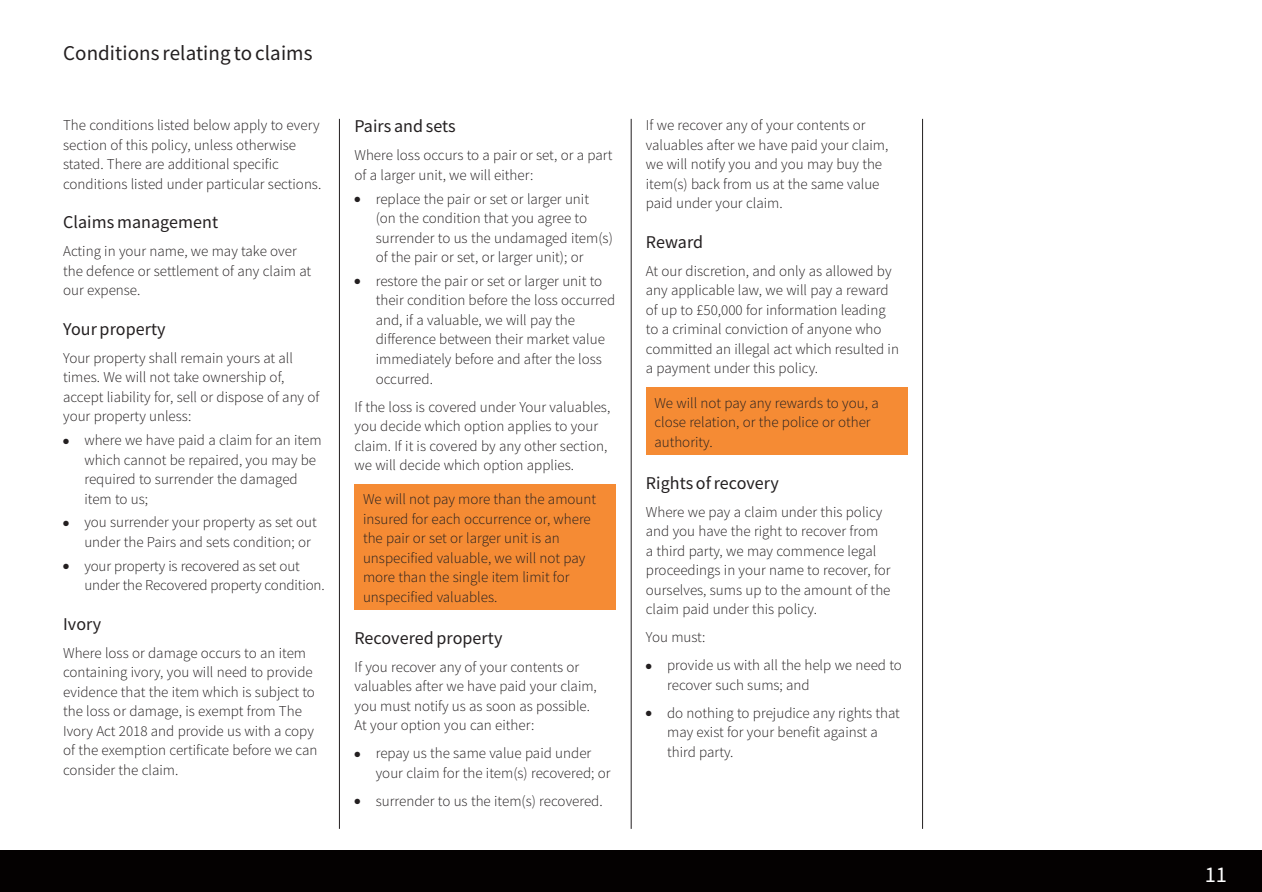
<style>
.page{position:relative;width:1262px;height:892px;background:#fff}
.page>*{position:absolute;margin:0;border:0;box-sizing:border-box;transform-origin:0 0}
.t1{font:22.5px "Source Sans Pro";color:#fff}
.t2{font:21px "Source Sans Pro";letter-spacing:.005em;color:#231f20}
.t3{font:18px "Source Sans Pro";letter-spacing:.005em;color:#231f20}
.t4{font:300 15px/19.5px "Source Sans Pro";color:#231f20}
</style>
<div class="page">
<div style="left:0;top:850px;width:1261px;height:42px;background:#040101"></div>
<hr style="left:339px;top:119px;width:1px;height:709px;background:#231f20">
<hr style="left:631px;top:119px;width:1px;height:709px;background:#231f20">
<hr style="left:922px;top:119px;width:1px;height:709px;background:#231f20">
<div style="left:646px;top:388px;width:261px;height:67px;background:#f58b34"></div>
<div style="left:354px;top:484px;width:262px;height:126px;background:#f58b34"></div>
<h2 class="t2" style="left:63px;top:40px;width:251px">Conditions relating to claims</h2>
<p class="t4" style="left:63px;top:115px;width:260px">The conditions listed below apply to every section of this policy, unless otherwise stated. There are additional specific conditions listed under particular sections.</p>
<p class="t3" style="left:63px;top:211px;width:156px">Claims management</p>
<p class="t4" style="left:63px;top:241px;width:249px">Acting in your name, we may take over the defence or settlement of any claim at our expense.</p>
<p class="t3" style="left:63px;top:317px;width:104px">Your property</p>
<p class="t4" style="left:63px;top:348px;width:258px">Your property shall remain yours at all times. We will not take ownership of, accept liability for, sell or dispose of any of your property unless:</p>
<p class="t4" style="left:84px;top:430px;width:239px;text-indent:-21px">● where we have paid a claim for an item which cannot be repaired, you may be required to surrender the damaged item to us;</p>
<p class="t4" style="left:84px;top:512px;width:234px;text-indent:-21px">● you surrender your property as set out under the Pairs and sets condition; or</p>
<p class="t4" style="left:84px;top:556px;width:242px;text-indent:-21px">● your property is recovered as set out under the Recovered property condition.</p>
<p class="t3" style="left:63px;top:612px;width:40px">Ivory</p>
<p class="t4" style="left:63px;top:643px;width:256px">Where loss or damage occurs to an item containing ivory, you will need to provide evidence that the item which is subject to the loss or damage, is exempt from The Ivory Act 2018 and provide us with a copy of the exemption certificate before we can consider the claim.</p>
<p class="t3" style="left:354px;top:115px;width:103px">Pairs and sets</p>
<p class="t4" style="left:354px;top:146px;width:259px">Where loss occurs to a pair or set, or a part of a larger unit, we will either:</p>
<p class="t4" style="left:376px;top:189px;width:238px;text-indent:-21px">● replace the pair or set or larger unit (on the condition that you agree to surrender to us the undamaged item(s) of the pair or set, or larger unit); or</p>
<p class="t4" style="left:376px;top:271px;width:241px;text-indent:-21px">● restore the pair or set or larger unit to their condition before the loss occurred and, if a valuable, we will pay the difference between their market value immediately before and after the loss occurred.</p>
<p class="t4" style="left:354px;top:397px;width:257px">If the loss is covered under Your valuables, you decide which option applies to your claim. If it is covered by any other section, we will decide which option applies.</p>
<p class="t4" style="left:363px;top:489px;width:235px">We will not pay more than the amount insured for each occurrence or, where the pair or set or larger unit is an unspecified valuable, we will not pay more than the single item limit for unspecified valuables.</p>
<p class="t3" style="left:354px;top:626px;width:149px">Recovered property</p>
<p class="t4" style="left:354px;top:657px;width:244px">If you recover any of your contents or valuables after we have paid your claim, you must notify us as soon as possible.<br>At your option you can either:</p>
<p class="t4" style="left:376px;top:743px;width:236px;text-indent:-21px">● repay us the same value paid under your claim for the item(s) recovered; or</p>
<p class="t4" style="left:354px;top:791px;width:250px">● surrender to us the item(s) recovered.</p>
<p class="t4" style="left:646px;top:115px;width:244px">If we recover any of your contents or valuables after we have paid your claim, we will notify you and you may buy the item(s) back from us at the same value paid under your claim.</p>
<p class="t3" style="left:646px;top:230px;width:59px">Reward</p>
<p class="t4" style="left:646px;top:261px;width:255px">At our discretion, and only as allowed by any applicable law, we will pay a reward of up to £50,000 for information leading to a criminal conviction of anyone who committed an illegal act which resulted in a payment under this policy.</p>
<p class="t4" style="left:654px;top:393px;width:226px">We will not pay any rewards to you, a close relation, or the police or other authority.</p>
<p class="t3" style="left:646px;top:471px;width:135px">Rights of recovery</p>
<p class="t4" style="left:646px;top:502px;width:246px">Where we pay a claim under this policy and you have the right to recover from<br>a third party, we may commence legal proceedings in your name to recover, for ourselves, sums up to the amount of the claim paid under this policy.</p>
<p class="t4" style="left:646px;top:627px;width:61px">You must:</p>
<p class="t4" style="left:667px;top:655px;width:236px;text-indent:-21px">● provide us with all the help we need to recover such sums; and</p>
<p class="t4" style="left:667px;top:703px;width:234px;text-indent:-21px">● do nothing to prejudice any rights that may exist for your benefit against a third party.</p>
<h1 class="t1" style="left:1204px;top:860px;width:24px">11</h1>
</div>
